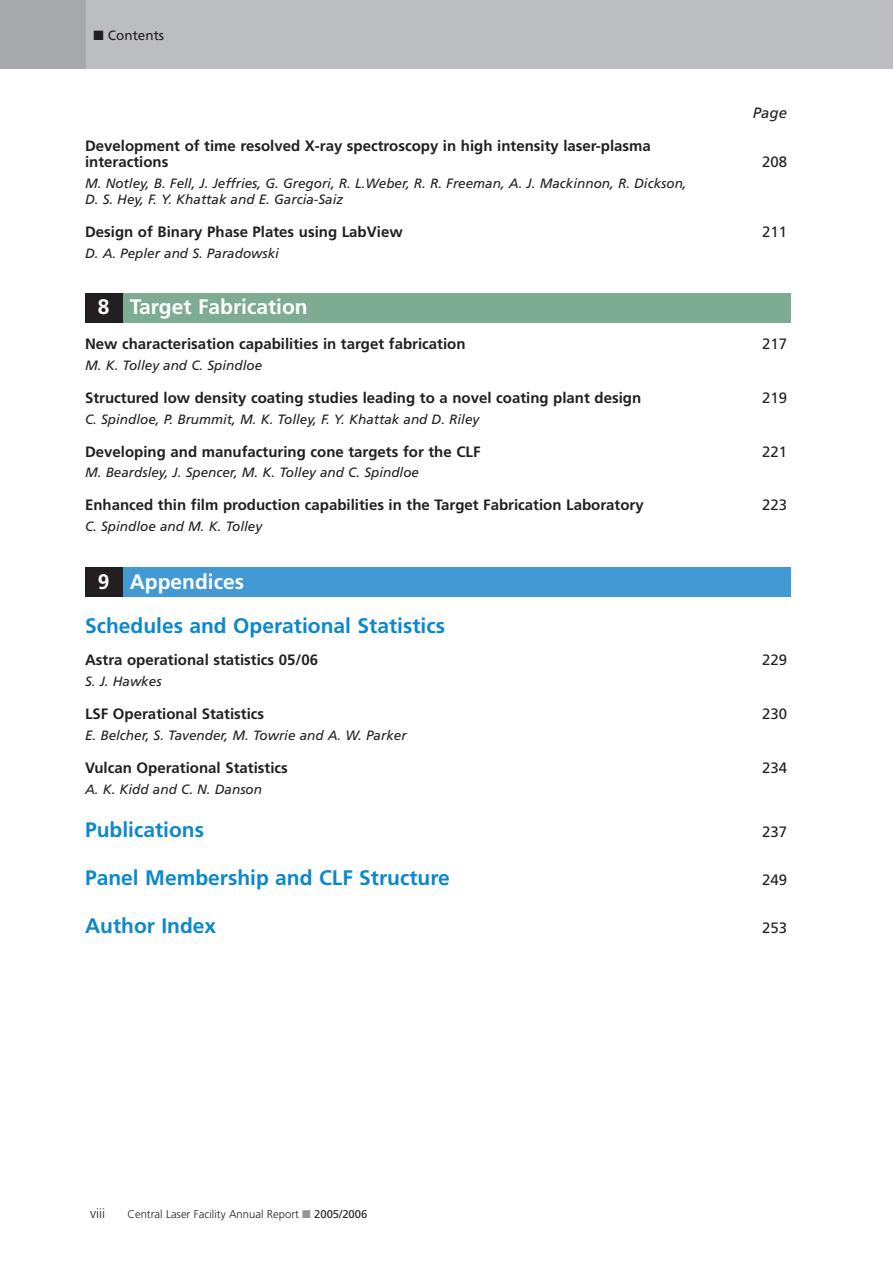
<style>
.page{position:relative;width:893px;height:1263px;background:#fff}
.page>*{position:absolute;margin:0;border:0;box-sizing:border-box;transform-origin:0 0}
.t1{font:700 21px "Frutiger";color:#0c88cb}
.t2{font:700 21px "Frutiger";color:#fff}
.t3{font:700 15px/16.5px "Frutiger";color:#231f20}
.t4{font:15px "Frutiger";color:#231f20}
.t5{font:italic 15px "Frutiger";color:#231f20}
.t6{font:italic 13.5px/16.5px "Frutiger";color:#231f20}
.t7{font:13.5px "Frutiger";color:#231f20}
.t8{font:300 13.5px "Frutiger";color:#231f20}
.t9{font:300 11.25px "Frutiger";color:#231f20}
.s1{color:#939598}
.s2{font-weight:400}
</style>
<div class="page">
<div style="left:85px;top:0;width:808px;height:68px;background:#bcbdc0"></div>
<div style="left:0;top:0;width:85px;height:68px;background:#a8a9ad"></div>
<div style="left:85px;top:293px;width:706px;height:29px;background:#231f20"></div>
<div style="left:123px;top:293px;width:668px;height:29px;background:#7dac92"></div>
<div style="left:85px;top:567px;width:706px;height:30px;background:#231f20"></div>
<div style="left:123px;top:567px;width:668px;height:30px;background:#4399d3"></div>
<p class="t7" style="left:94px;top:30px;width:72px">■ Contents</p>
<p class="t3" style="left:85px;top:138px;width:567px">Development of time resolved X-ray spectroscopy in high intensity laser-plasma interactions</p>
<p class="t5" style="left:753px;top:106px;width:36px">Page</p>
<p class="t4" style="left:762px;top:156px;width:27px">208</p>
<p class="t6" style="left:85px;top:176px;width:603px">M. Notley, B. Fell, J. Jeffries, G. Gregori, R. L.Weber, R. R. Freeman, A. J. Mackinnon, R. Dickson,<br>D. S. Hey, F. Y. Khattak and E. Garcia-Saiz</p>
<p class="t3" style="left:85px;top:225px;width:319px">Design of Binary Phase Plates using LabView</p>
<p class="t4" style="left:762px;top:226px;width:27px">211</p>
<p class="t6" style="left:85px;top:246px;width:195px">D. A. Pepler and S. Paradowski</p>
<h1 class="t2" style="left:98px;top:299px;width:211px">8 Target Fabrication</h1>
<p class="t3" style="left:85px;top:337px;width:382px">New characterisation capabilities in target fabrication</p>
<p class="t4" style="left:762px;top:338px;width:27px">217</p>
<p class="t6" style="left:85px;top:358px;width:179px">M. K. Tolley and C. Spindloe</p>
<p class="t3" style="left:85px;top:391px;width:558px">Structured low density coating studies leading to a novel coating plant design</p>
<p class="t4" style="left:762px;top:392px;width:27px">219</p>
<p class="t6" style="left:85px;top:412px;width:396px">C. Spindloe, P. Brummit, M. K. Tolley, F. Y. Khattak and D. Riley</p>
<p class="t3" style="left:85px;top:444px;width:397px">Developing and manufacturing cone targets for the CLF</p>
<p class="t4" style="left:762px;top:445px;width:27px">221</p>
<p class="t6" style="left:85px;top:465px;width:336px">M. Beardsley, J. Spencer, M. K. Tolley and C. Spindloe</p>
<p class="t3" style="left:85px;top:498px;width:560px">Enhanced thin film production capabilities in the Target Fabrication Laboratory</p>
<p class="t4" style="left:762px;top:499px;width:27px">223</p>
<p class="t6" style="left:85px;top:519px;width:179px">C. Spindloe and M. K. Tolley</p>
<h1 class="t2" style="left:98px;top:573px;width:148px">9 Appendices</h1>
<h1 class="t1" style="left:85px;top:617px;width:362px">Schedules and Operational Statistics</h1>
<p class="t3" style="left:85px;top:653px;width:234px">Astra operational statistics 05/06</p>
<p class="t4" style="left:762px;top:654px;width:27px">229</p>
<p class="t6" style="left:85px;top:674px;width:78px">S. J. Hawkes</p>
<p class="t3" style="left:85px;top:707px;width:181px">LSF Operational Statistics</p>
<p class="t4" style="left:762px;top:708px;width:27px">230</p>
<p class="t6" style="left:85px;top:728px;width:323px">E. Belcher, S. Tavender, M. Towrie and A. W. Parker</p>
<p class="t3" style="left:85px;top:761px;width:204px">Vulcan Operational Statistics</p>
<p class="t4" style="left:762px;top:762px;width:27px">234</p>
<p class="t6" style="left:85px;top:782px;width:179px">A. K. Kidd and C. N. Danson</p>
<h1 class="t1" style="left:85px;top:821px;width:121px">Publications</h1>
<p class="t4" style="left:762px;top:826px;width:27px">237</p>
<h1 class="t1" style="left:85px;top:869px;width:366px">Panel Membership and CLF Structure</h1>
<p class="t4" style="left:762px;top:874px;width:27px">249</p>
<h1 class="t1" style="left:85px;top:917px;width:133px">Author Index</h1>
<p class="t4" style="left:762px;top:921px;width:27px">253</p>
<p class="t8" style="left:90px;top:1208px;width:16px">viii</p>
<p class="t9" style="left:128px;top:1210px;width:241px">Central Laser Facility Annual Report <span class="s1">■</span> <span class="s2">2005/2006</span></p>
</div>
